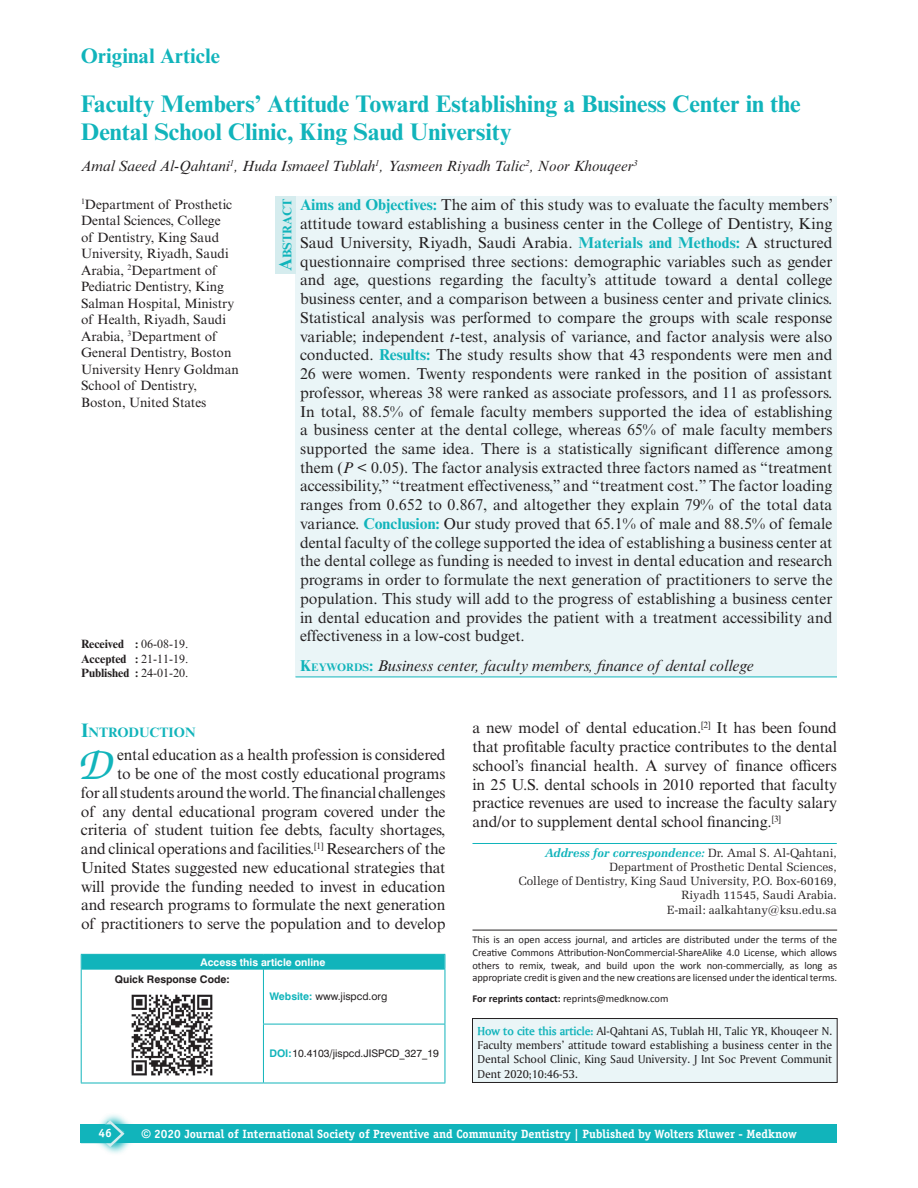
<style>
.page{position:relative;width:918px;height:1188px;background:#fff}
.page>*{position:absolute;margin:0;border:0;box-sizing:border-box;transform-origin:0 0}
.t1{font:italic 500 46.35px "Zapf Chancery IT Cby BT";color:#11b4bb}
.t2{font:700 24px/28.5px "Times New Roman MT Std";color:#11b4bb}
.t3{font:700 21px "Times New Roman MT Std";color:#11b4bb}
.t4{font:15.75px/18.8px "Times New Roman MT Std";letter-spacing:-.01em;color:#231f20;text-align:justify}
.t5{font:italic 15.75px "Times New Roman MT Std";color:#231f20}
.t6{font:italic 15px "Times New Roman MT Std";color:#231f20}
.t7{font:700 13.65px "Times New Roman MT Std";color:#11b4bb}
.t8{font:13.5px/16.5px "Times New Roman MT Std";color:#231f20}
.t9{font:700 12.6px "Times New Roman MT Std";color:#11b4bb}
.t10{font:12px/14.2px "Ameretto Normal";color:#231f20;text-align:justify}
.t11{font:12px/14.2px "Zapf Elliptical 711 BT";color:#231f20;text-align:right}
.t12{font:700 12px "Officina Serif";color:#fff}
.t13{font:700 12px/14.7px "Times New Roman MT Std";color:#231f20;text-align:justify}
.t14{font:700 12px "Officina Serif Std";color:#fff}
.t15{font:10.5px/12.8px "Calibri";letter-spacing:-.005em;color:#231f20;text-align:justify}
.t16{font:10.5px "Swiss 721 BT";color:#231f20}
.t17{font:700 10.5px "Swiss 721 BT";color:#fff}
.t18{font:700 10.5px "Swiss 721 BT";color:#231f20}
.s1{font-weight:700;color:#11b4bb}
.s2{font-style:italic}
.s3{font-weight:700;font-style:normal;color:#11b4bb}
.s4{font-weight:700;font-style:normal;font-size:10.95px;color:#11b4bb}
.s5{font-size:18px}
.s6{font-weight:400}
.s7{font-size:19.5px}
.s8{font-weight:700;font-style:italic;color:#11b4bb}
.s9{font-weight:700}
.s10{font-family:"Ameretto";font-weight:700;color:#11b4bb}
.s11{font-family:"Arial MT Std"}
</style>
<div class="page">
<div style="left:81px;top:1124px;width:756px;height:19px;background:#11b4bb"></div>
<svg style="left:102px;top:1114px;width:29px;height:40px"></svg>
<svg style="left:81px;top:1120px;width:44px;height:27px"></svg>
<svg style="left:81px;top:955px;width:1px;height:14px"></svg>
<hr style="left:81px;top:954px;width:182px;height:1px;background:#11b4bb">
<svg style="left:445px;top:955px;width:1px;height:14px"></svg>
<hr style="left:81px;top:969px;width:1px;height:55px;background:#11b4bb">
<hr style="left:81px;top:1024px;width:1px;height:59px;background:#11b4bb">
<hr style="left:81px;top:969px;width:182px;height:1px;background:#11b4bb">
<hr style="left:263px;top:969px;width:1px;height:55px;background:#11b4bb">
<hr style="left:263px;top:969px;width:182px;height:1px;background:#11b4bb">
<hr style="left:445px;top:969px;width:1px;height:55px;background:#11b4bb">
<hr style="left:81px;top:1083px;width:182px;height:1px;background:#11b4bb">
<hr style="left:263px;top:1024px;width:1px;height:59px;background:#11b4bb">
<hr style="left:263px;top:1024px;width:182px;height:1px;background:#11b4bb">
<hr style="left:445px;top:1024px;width:1px;height:59px;background:#11b4bb">
<hr style="left:263px;top:1083px;width:182px;height:1px;background:#11b4bb">
<div style="left:82px;top:954px;width:363px;height:15px;background:#11b4bb"></div>
<img style="left:131px;top:994px;width:82px;height:82px">
<hr style="left:472px;top:843px;width:365px;height:1px;background:#11b4bb">
<hr style="left:472px;top:930px;width:365px;height:1px;background:#231f20">
<div style="left:472px;top:1019px;width:365px;height:63px;background:#eaf5f7"></div>
<div style="left:472px;top:1018px;width:366px;height:65px;border:1px solid #231f20"></div>
<div style="left:296px;top:196px;width:541px;height:450px;background:#eaf5f7"></div>
<div style="left:296px;top:642px;width:541px;height:35px;background:#eaf5f7"></div>
<hr style="left:296px;top:677px;width:541px;height:1px;background:#11b4bb">
<div style="left:275px;top:196px;width:21px;height:78px;background:#d5ecee"></div>
<h3 class="t3" style="left:81px;top:43px;width:141px">Original Article</h3>
<h2 class="t2" style="left:81px;top:89px;width:721px">Faculty Members’ Attitude Toward Establishing a Business Center in the<br>Dental School Clinic, King Saud University</h2>
<p class="t6" style="left:81px;top:157px;width:558px">Amal Saeed Al-Qahtani<sup>1</sup>, Huda Ismaeel Tublah<sup>1</sup>, Yasmeen Riyadh Talic<sup>2</sup>, Noor Khouqeer<sup>3</sup></p>
<p class="t4" style="left:300px;top:196px;width:535px"><span class="s1">Aims and Objectives:</span> The aim of this study was to evaluate the faculty members’ attitude toward establishing a business center in the College of Dentistry, King Saud University, Riyadh, Saudi Arabia. <span class="s1">Materials and Methods:</span> A structured questionnaire comprised three sections: demographic variables such as gender and age, questions regarding the faculty’s attitude toward a dental college business center, and a comparison between a business center and private clinics.<br>Statistical analysis was performed to compare the groups with scale response variable; independent <span class="s2">t</span>-test, analysis of variance, and factor analysis were also conducted. <span class="s1">Results:</span> The study results show that 43 respondents were men and 26 were women. Twenty respondents were ranked in the position of assistant professor, whereas 38 were ranked as associate professors, and 11 as professors.<br>In total, 88.5% of female faculty members supported the idea of establishing a business center at the dental college, whereas 65% of male faculty members supported the same idea. There is a statistically significant difference among them (<span class="s2">P</span> &lt; 0.05). The factor analysis extracted three factors named as “treatment accessibility,” “treatment effectiveness,” and “treatment cost.” The factor loading ranges from 0.652 to 0.867, and altogether they explain 79% of the total data variance. <span class="s1">Conclusion:</span> Our study proved that 65.1% of male and 88.5% of female dental faculty of the college supported the idea of establishing a business center at the dental college as funding is needed to invest in dental education and research programs in order to formulate the next generation of practitioners to serve the population. This study will add to the progress of establishing a business center in dental education and provides the patient with a treatment accessibility and effectiveness in a low-cost budget.</p>
<p class="t5" style="left:300px;top:657px;width:455px"><span class="s3">K</span><span class="s4">EYWORDS</span><span class="s3">:</span> Business center, faculty members, finance of dental college</p>
<p class="t8" style="left:81px;top:196px;width:159px"><sup>1</sup>Department of Prosthetic<br>Dental Sciences, College<br>of Dentistry, King Saud<br>University, Riyadh, Saudi<br>Arabia, <sup>2</sup>Department of<br>Pediatric Dentistry, King<br>Salman Hospital, Ministry of Health, Riyadh, Saudi<br>Arabia, <sup>3</sup>Department of<br>General Dentistry, Boston<br>University Henry Goldman<br>School of Dentistry,<br>Boston, United States</p>
<p class="t9" style="left:279px;top:271px;width:74px;rotate:-90deg"><span class="s5">A</span>BSTRACT</p>
<p class="t13" style="left:81px;top:636px;width:109px">Received : <span class="s6">06-08-19.<br></span>Accepted : <span class="s6">21-11-19.<br></span>Published : <span class="s6">24-01-20.</span></p>
<p class="t7" style="left:81px;top:724px;width:116px"><span class="s7">I</span>NTRODUCTION</p>
<h1 class="t1" style="left:80px;top:740px;width:36px">D</h1>
<p class="t4" style="left:81px;top:746px;width:366px;text-align:right">ental education as a health profession is considered<br>to be one of the most costly educational programs<br>for all students around the world. The financial challenges of any dental educational program covered under the criteria of student tuition fee debts, faculty shortages, and clinical operations and facilities.<sup>[1]</sup> Researchers of the United States suggested new educational strategies that will provide the funding needed to invest in education and research programs to formulate the next generation of practitioners to serve the population and to develop</p>
<p class="t17" style="left:201px;top:955px;width:126px">Access this article online</p>
<p class="t18" style="left:115px;top:972px;width:116px">Quick Response Code:</p>
<p class="t16" style="left:269px;top:990px;width:119px"><span class="s1">Website:</span> www.jispcd.org</p>
<p class="t16" style="left:269px;top:1047px;width:171px"><span class="s1">DOI:</span>10.4103/jispcd.JISPCD_327_19</p>
<p class="t4" style="left:472px;top:719px;width:366px">a new model of dental education.<sup>[2]</sup> It has been found that profitable faculty practice contributes to the dental school’s financial health. A survey of finance officers in 25 U.S. dental schools in 2010 reported that faculty practice revenues are used to increase the faculty salary and/or to supplement dental school financing.<sup>[3]</sup></p>
<p class="t11" style="left:519px;top:845px;width:320px"><span class="s8">Address for correspondence:</span> Dr. Amal S. Al-Qahtani, Department of Prosthetic Dental Sciences,<br>College of Dentistry, King Saud University, P.O. Box-60169, Riyadh 11545, Saudi Arabia.<br>E-mail: aalkahtany@ksu.edu.sa</p>
<p class="t15" style="left:472px;top:933px;width:366px">This is an open access journal, and articles are distributed under the terms of the Creative Commons Attribution-NonCommercial-ShareAlike 4.0 License, which allows others to remix, tweak, and build upon the work non-commercially, as long as appropriate credit is given and the new creations are licensed under the identical terms.</p>
<p class="t15" style="left:472px;top:992px;width:198px"><span class="s9">For reprints contact:</span> reprints@medknow.com</p>
<p class="t10" style="left:477px;top:1024px;width:356px"><span class="s10">How to cite this article:</span> Al-Qahtani AS, Tublah HI, Talic YR, Khouqeer N.<br>Faculty members’ attitude toward establishing a business center in the Dental School Clinic, King Saud University. J Int Soc Prevent Communit Dent 2020;10:46-53.</p>
<p class="t14" style="left:98px;top:1126px;width:15px">46</p>
<p class="t12" style="left:142px;top:1127px;width:657px"><span class="s11">©</span> 2020 Journal of International Society of Preventive and Community Dentistry | Published by Wolters Kluwer ‑ Medknow</p>
</div>
